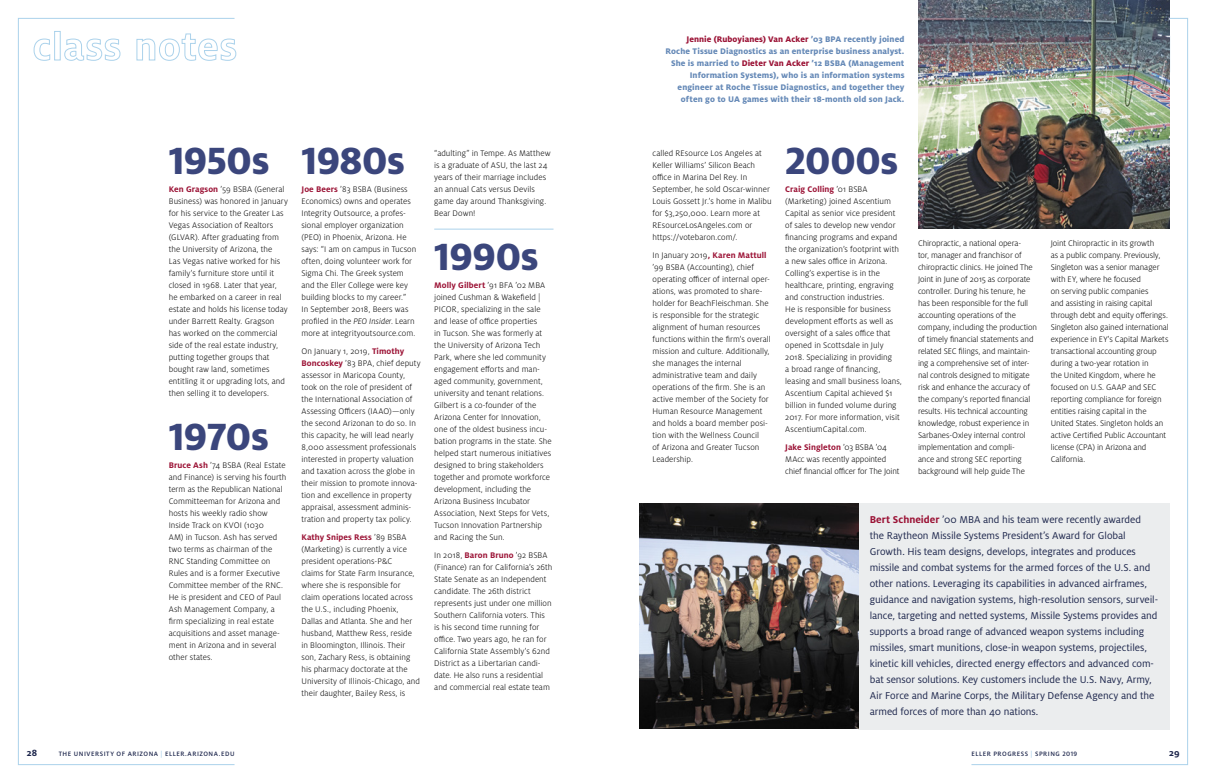
<style>
.page{position:relative;width:1206px;height:783px;background:#fff}
.page>*{position:absolute;margin:0;border:0;box-sizing:border-box;transform-origin:0 0}
.t1{font:800 42px "Milo OT";letter-spacing:-.01em;color:#3b467c}
.t2{font:11px/16px "Milo OT";letter-spacing:-.005em;color:#1d264c}
.t3{font:700 10px "Milo OT";color:#1d264c}
.t4{font:300 9px/12px "Milo OT";letter-spacing:.005em;color:#000}
.t5{font:800 9px/12px "Milo OT";letter-spacing:.01em;color:#6589b7;text-align:right}
.t6{font:500 7px "Milo OT";letter-spacing:.075em;color:#1d264c}
.s1{font-weight:700;color:#9b1235}
.s2{font-style:italic}
.s3{color:#9b1235}
.s4{color:#abd2eb}
</style>
<div class="page">
<svg style="left:1061px;top:765px;width:33px;height:1px"></svg>
<svg style="left:33px;top:38px;width:18px;height:23px"></svg>
<div style="left:54px;top:31px;width:7px;height:29px;border:1px solid #abd2eb"></div>
<svg style="left:64px;top:38px;width:57px;height:23px"></svg>
<svg style="left:136px;top:33px;width:101px;height:28px"></svg>
<div style="left:858px;top:503px;width:312px;height:226px;background:#ebedee"></div>
<hr style="left:434px;top:229px;width:120px;height:1px;background:#abd2eb">
<div style="left:18px;top:18px;width:217px;height:747px;border:1px solid #abd2eb"></div>
<img style="left:639px;top:503px;width:220px;height:226px">
<img style="left:918px;top:0;width:252px;height:229px">
<h1 class="t1" style="left:169px;top:137px;width:102px">1950s</h1>
<p class="t4" style="left:169px;top:183px;width:121px"><span class="s1">Ken Gragson</span> ’59 BSBA (General<br>Business) was honored in January for his service to the Greater Las<br>Vegas Association of Realtors (GLVAR). After graduating from the University of Arizona, the<br>Las Vegas native worked for his family’s furniture store until it closed in 1968. Later that year,<br>he embarked on a career in real estate and holds his license today under Barrett Realty. Gragson has worked on the commercial side of the real estate industry, putting together groups that bought raw land, sometimes entitling it or upgrading lots, and then selling it to developers.</p>
<h1 class="t1" style="left:169px;top:413px;width:102px">1970s</h1>
<p class="t4" style="left:169px;top:459px;width:119px"><span class="s1">Bruce Ash</span> ’74 BSBA (Real Estate and Finance) is serving his fourth term as the Republican National<br>Committeeman for Arizona and hosts his weekly radio show<br>Inside Track on KVOI (1030<br>AM) in Tucson. Ash has served two terms as chairman of the<br>RNC Standing Committee on<br>Rules and is a former Executive<br>Committee member of the RNC.<br>He is president and CEO of Paul<br>Ash Management Company, a firm specializing in real estate acquisitions and asset manage&shy;ment in Arizona and in several other states.</p>
<h1 class="t1" style="left:302px;top:137px;width:105px">1980s</h1>
<p class="t4" style="left:302px;top:183px;width:116px"><span class="s1">Joe Beers</span> ’83 BSBA (Business<br>Economics) owns and operates<br>Integrity Outsource, a profes&shy;sional employer organization (PEO) in Phoenix, Arizona. He says: “I am on campus in Tucson often, doing volunteer work for<br>Sigma Chi. The Greek system and the Eller College were key building blocks to my career.”<br>In September 2018, Beers was profiled in the <span class="s2">PEO Insider</span>. Learn more at integrityoutsource.com.</p>
<p class="t4" style="left:302px;top:345px;width:121px">On January 1, 2019, <span class="s1">Timothy<br>Boncoskey</span> ’83 BPA, chief deputy assessor in Maricopa County, took on the role of president of the International Association of<br>Assessing Officers (IAAO)—only the second Arizonan to do so. In this capacity, he will lead nearly<br>8,000 assessment professionals interested in property valuation and taxation across the globe in their mission to promote innova&shy;tion and excellence in property appraisal, assessment adminis&shy;tration and property tax policy.</p>
<p class="t4" style="left:302px;top:531px;width:120px"><span class="s1">Kathy Snipes Ress</span> ’89 BSBA (Marketing) is currently a vice president operations-P&amp;C<br>claims for State Farm Insurance, where she is responsible for claim operations located across the U.S., including Phoenix,<br>Dallas and Atlanta. She and her husband, Matthew Ress, reside in Bloomington, Illinois. Their son, Zachary Ress, is obtaining his pharmacy doctorate at the<br>University of Illinois-Chicago, and their daughter, Bailey Ress, is</p>
<p class="t4" style="left:434px;top:147px;width:118px">“adulting” in Tempe. As Matthew is a graduate of ASU, the last 24 years of their marriage includes an annual Cats versus Devils game day around Thanksgiving.<br>Bear Down!</p>
<h1 class="t1" style="left:434px;top:233px;width:106px">1990s</h1>
<p class="t4" style="left:434px;top:279px;width:119px"><span class="s1">Molly Gilbert</span> ’91 BFA ’02 MBA joined Cushman &amp; Wakefield |<br>PICOR, specializing in the sale and lease of office properties<br>in Tucson. She was formerly at the University of Arizona Tech<br>Park, where she led community engagement efforts and man&shy;aged community, government, university and tenant relations.<br>Gilbert is a co-founder of the<br>Arizona Center for Innovation, one of the oldest business incu&shy;bation programs in the state. She helped start numerous initiatives designed to bring stakeholders together and promote workforce development, including the<br>Arizona Business Incubator<br>Association, Next Steps for Vets,<br>Tucson Innovation Partnership and Racing the Sun.</p>
<p class="t4" style="left:434px;top:549px;width:120px">In 2018, <span class="s1">Baron Bruno</span> ’92 BSBA (Finance) ran for California’s 26th<br>State Senate as an Independent candidate. The 26th district represents just under one million<br>Southern California voters. This is his second time running for office. Two years ago, he ran for<br>California State Assembly’s 62nd<br>District as a Libertarian candi&shy;date. He also runs a residential and commercial real estate team</p>
<p class="t5" style="left:666px;top:33px;width:240px"><span class="s3">Jennie (Ruboyianes) Van Acker</span> ’03 BPA recently joined Roche Tissue Diagnostics as an enterprise business analyst.<br>She is married to <span class="s3">Dieter Van Acker</span> ’12 BSBA (Management Information Systems), who is an information systems engineer at Roche Tissue Diagnostics, and together they often go to UA games with their 18-month old son Jack.</p>
<h1 class="t1" style="left:785px;top:137px;width:115px">2000s</h1>
<p class="t4" style="left:785px;top:183px;width:118px"><span class="s1">Craig Colling</span> ’01 BSBA (Marketing) joined Ascentium<br>Capital as senior vice president of sales to develop new vendor financing programs and expand the organization’s footprint with a new sales office in Arizona.<br>Colling’s expertise is in the healthcare, printing, engraving and construction industries.<br>He is responsible for business development efforts as well as oversight of a sales office that opened in Scottsdale in July<br>2018. Specializing in providing<br>a broad range of financing, leasing and small business loans,<br>Ascentium Capital achieved $1 billion in funded volume during<br>2017. For more information, visit<br>AscentiumCapital.com.</p>
<p class="t4" style="left:785px;top:441px;width:116px"><span class="s1">Jake Singleton</span> ’03 BSBA ’04<br>MAcc was recently appointed chief financial officer for The Joint</p>
<p class="t4" style="left:652px;top:147px;width:121px">called REsource Los Angeles at<br>Keller Williams’ Silicon Beach office in Marina Del Rey. In<br>September, he sold Oscar-winner<br>Louis Gossett Jr.’s home in Malibu for $3,250,000. Learn more at<br>REsourceLosAngeles.com or https://votebaron.com/.</p>
<p class="t4" style="left:652px;top:249px;width:120px">In January 2019<span class="s1">, Karen Mattull </span>’99 BSBA (Accounting), chief operating officer of internal oper&shy;ations, was promoted to share&shy;holder for BeachFleischman. She is responsible for the strategic alignment of human resources functions within the firm’s overall mission and culture. Additionally, she manages the internal administrative team and daily operations of the firm. She is an active member of the Society for<br>Human Resource Management and holds a board member posi&shy;tion with the Wellness Council<br>of Arizona and Greater Tucson<br>Leadership.</p>
<p class="t4" style="left:918px;top:237px;width:121px">Chiropractic, a national opera-<br>tor, manager and franchisor of chiropractic clinics. He joined The Joint in June of 2015 as corporate controller. During his tenure, he has been responsible for the full accounting operations of the company, including the production of timely financial statements and related SEC filings, and maintain&shy;ing a comprehensive set of inter&shy;nal controls designed to mitigate risk and enhance the accuracy of the company’s reported financial results. His technical accounting knowledge, robust experience in Sarbanes-Oxley internal control implementation and compli-<br>ance and strong SEC reporting background will help guide The</p>
<p class="t4" style="left:1051px;top:237px;width:120px">Joint Chiropractic in its growth<br>as a public company. Previously,<br>Singleton was a senior manager with EY, where he focused<br>on serving public companies<br>and assisting in raising capital through debt and equity offerings.<br>Singleton also gained international experience in EY’s Capital Markets transactional accounting group during a two-year rotation in<br>the United Kingdom, where he focused on U.S. GAAP and SEC reporting compliance for foreign entities raising capital in the<br>United States. Singleton holds an active Certified Public Accountant license (CPA) in Arizona and<br>California.</p>
<p class="t2" style="left:870px;top:512px;width:290px"><span class="s1">Bert Schneider</span> ’00 MBA and his team were recently awarded the Raytheon Missile Systems President’s Award for Global Growth. His team designs, develops, integrates and produces missile and combat systems for the armed forces of the U.S. and other nations. Leveraging its capabilities in advanced airframes, guidance and navigation systems, high-resolution sensors, surveil&shy;lance, targeting and netted systems, Missile Systems provides and supports a broad range of advanced weapon systems including missiles, smart munitions, close-in weapon systems, projectiles, kinetic kill vehicles, directed energy effectors and advanced com&shy;bat sensor solutions. Key customers include the U.S. Navy, Army, Air Force and Marine Corps, the Military Defense Agency and the armed forces of more than 40 nations.</p>
<p class="t3" style="left:27px;top:747px;width:12px">28</p>
<p class="t6" style="left:59px;top:750px;width:177px">THE UNIVERSITY OF ARIZONA <span class="s4">|</span> ELLER.ARIZONA.EDU</p>
<p class="t6" style="left:971px;top:750px;width:107px">ELLER PROGRESS <span class="s4">|</span> SPRING 2019</p>
<p class="t3" style="left:1169px;top:747px;width:12px">29</p>
</div>
